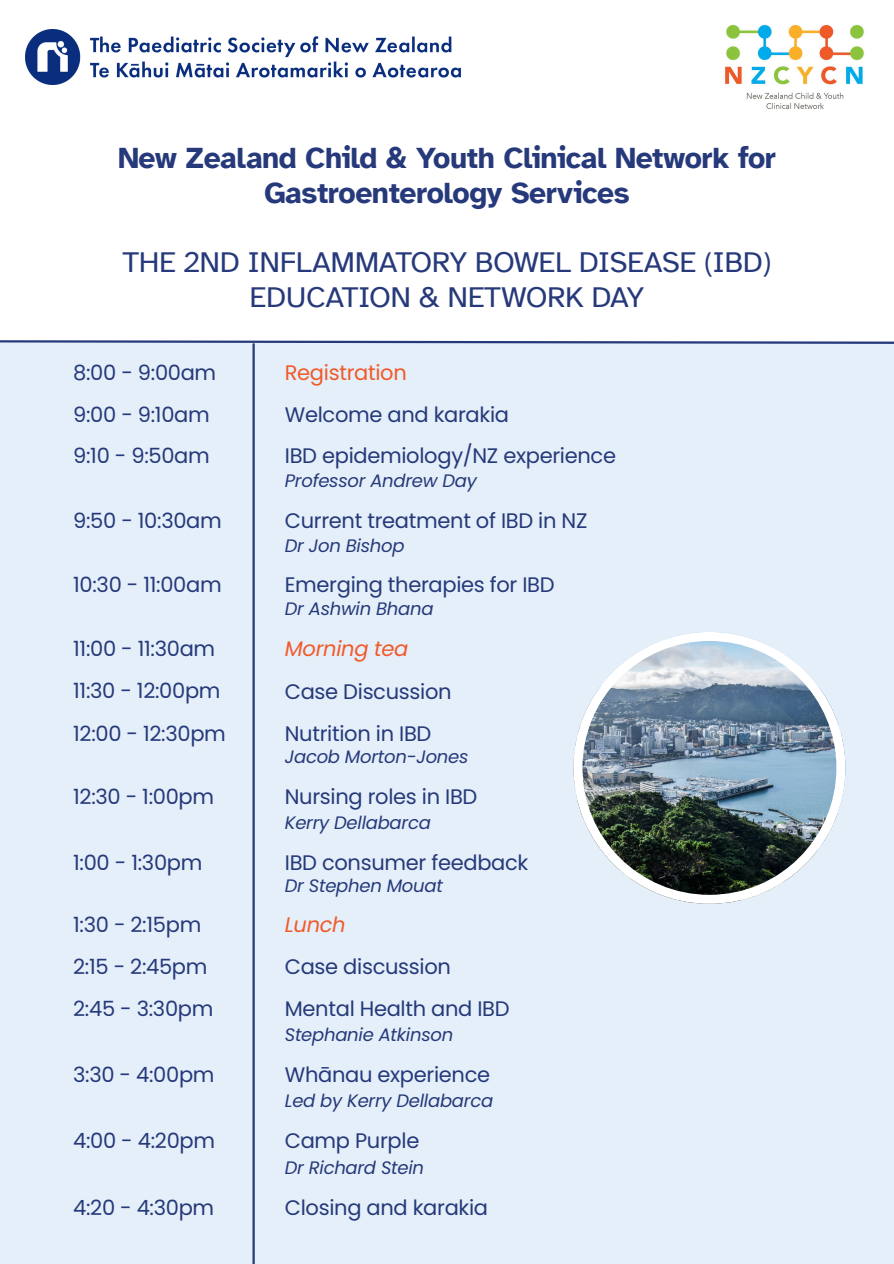
<style>
.page{position:relative;width:894px;height:1264px;background:#fff}
.page>*{position:absolute;margin:0;border:0;box-sizing:border-box;transform-origin:0 0}
.t1{font:700 30px/35px "Atkinson Hyperlegible";letter-spacing:-.015em;color:#26397a;text-align:center}
.t2{font:30px/35px "Atkinson Hyperlegible";letter-spacing:-.015em;color:#26397a;text-align:center}
.t3{font:21px "Poppins";letter-spacing:-.015em;color:#26397a}
.t4{font:italic 21px "Poppins";letter-spacing:-.015em;color:#f15a2a}
.t5{font:21px "Poppins";letter-spacing:-.015em;color:#f15a2a}
.t6{font:italic 18px "Poppins";letter-spacing:-.015em;color:#26397a}
</style>
<div class="page">
<div style="left:0;top:341px;width:893px;height:922px;background:#e4eff9"></div>
<hr style="left:252px;top:344px;width:3px;height:919px;background:#26397a">
<img style="left:573px;top:632px;width:271px;height:271px">
<img style="left:725px;top:24px;width:139px;height:85px">
<img style="left:25px;top:29px;width:435px;height:55px">
<svg style="left:0;top:340px;width:893px;height:7px"></svg>
<p class="t1" style="left:118px;top:140px;width:659px">New Zealand Child &amp; Youth Clinical Network for<br>Gastroenterology Services</p>
<h3 class="t2" style="left:122px;top:245px;width:650px">THE 2ND INFLAMMATORY BOWEL DISEASE (IBD)<br>EDUCATION &amp; NETWORK DAY</h3>
<h2 class="t3" style="left:73px;top:357px;width:144px">8:00 - 9:00am</h2>
<h1 class="t5" style="left:285px;top:358px;width:123px">Registration</h1>
<p class="t3" style="left:73px;top:399px;width:138px">9:00 - 9:10am</p>
<p class="t3" style="left:285px;top:399px;width:226px">Welcome and karakia</p>
<h3 class="t3" style="left:73px;top:441px;width:138px">9:10 - 9:50am</h3>
<p class="t3" style="left:285px;top:441px;width:333px">IBD epidemiology/NZ experience</p>
<h3 class="t6" style="left:285px;top:468px;width:193px">Professor Andrew Day</h3>
<h3 class="t3" style="left:73px;top:505px;width:150px">9:50 - 10:30am</h3>
<h3 class="t3" style="left:285px;top:505px;width:304px">Current treatment of IBD in NZ</h3>
<h3 class="t6" style="left:285px;top:532px;width:121px">Dr Jon Bishop</h3>
<h3 class="t3" style="left:73px;top:570px;width:150px">10:30 - 11:00am</h3>
<h3 class="t3" style="left:285px;top:570px;width:271px">Emerging therapies for IBD</h3>
<p class="t6" style="left:285px;top:596px;width:150px">Dr Ashwin Bhana</p>
<p class="t3" style="left:73px;top:633px;width:143px">11:00 - 11:30am</p>
<h3 class="t4" style="left:285px;top:633px;width:125px">Morning tea</h3>
<h3 class="t3" style="left:73px;top:675px;width:149px">11:30 - 12:00pm</h3>
<h3 class="t3" style="left:285px;top:676px;width:168px">Case Discussion</h3>
<h3 class="t3" style="left:73px;top:718px;width:154px">12:00 - 12:30pm</h3>
<h3 class="t3" style="left:285px;top:718px;width:148px">Nutrition in IBD</h3>
<p class="t6" style="left:285px;top:744px;width:185px">Jacob Morton-Jones</p>
<h3 class="t3" style="left:73px;top:782px;width:142px">12:30 - 1:00pm</h3>
<h3 class="t3" style="left:285px;top:782px;width:194px">Nursing roles in IBD</h3>
<p class="t6" style="left:285px;top:810px;width:147px">Kerry Dellabarca</p>
<h3 class="t3" style="left:73px;top:847px;width:131px">1:00 - 1:30pm</h3>
<h3 class="t3" style="left:285px;top:847px;width:245px">IBD consumer feedback</h3>
<h3 class="t6" style="left:285px;top:872px;width:159px">Dr Stephen Mouat</h3>
<h3 class="t3" style="left:73px;top:910px;width:130px">1:30 - 2:15pm</h3>
<h3 class="t4" style="left:285px;top:910px;width:62px">Lunch</h3>
<p class="t3" style="left:73px;top:952px;width:136px">2:15 - 2:45pm</p>
<h3 class="t3" style="left:285px;top:952px;width:168px">Case discussion</h3>
<h3 class="t3" style="left:73px;top:994px;width:142px">2:45 - 3:30pm</h3>
<h3 class="t3" style="left:285px;top:994px;width:226px">Mental Health and IBD</h3>
<h3 class="t6" style="left:285px;top:1022px;width:170px">Stephanie Atkinson</h3>
<h3 class="t3" style="left:73px;top:1059px;width:143px">3:30 - 4:00pm</h3>
<p class="t3" style="left:285px;top:1059px;width:207px">Whānau experience</p>
<h3 class="t6" style="left:285px;top:1088px;width:210px">Led by Kerry Dellabarca</h3>
<h3 class="t3" style="left:73px;top:1125px;width:143px">4:00 - 4:20pm</h3>
<p class="t3" style="left:285px;top:1125px;width:136px">Camp Purple</p>
<h3 class="t6" style="left:285px;top:1155px;width:141px">Dr Richard Stein</h3>
<h3 class="t3" style="left:73px;top:1192px;width:142px">4:20 - 4:30pm</h3>
<h3 class="t3" style="left:285px;top:1192px;width:205px">Closing and karakia</h3>
</div>
